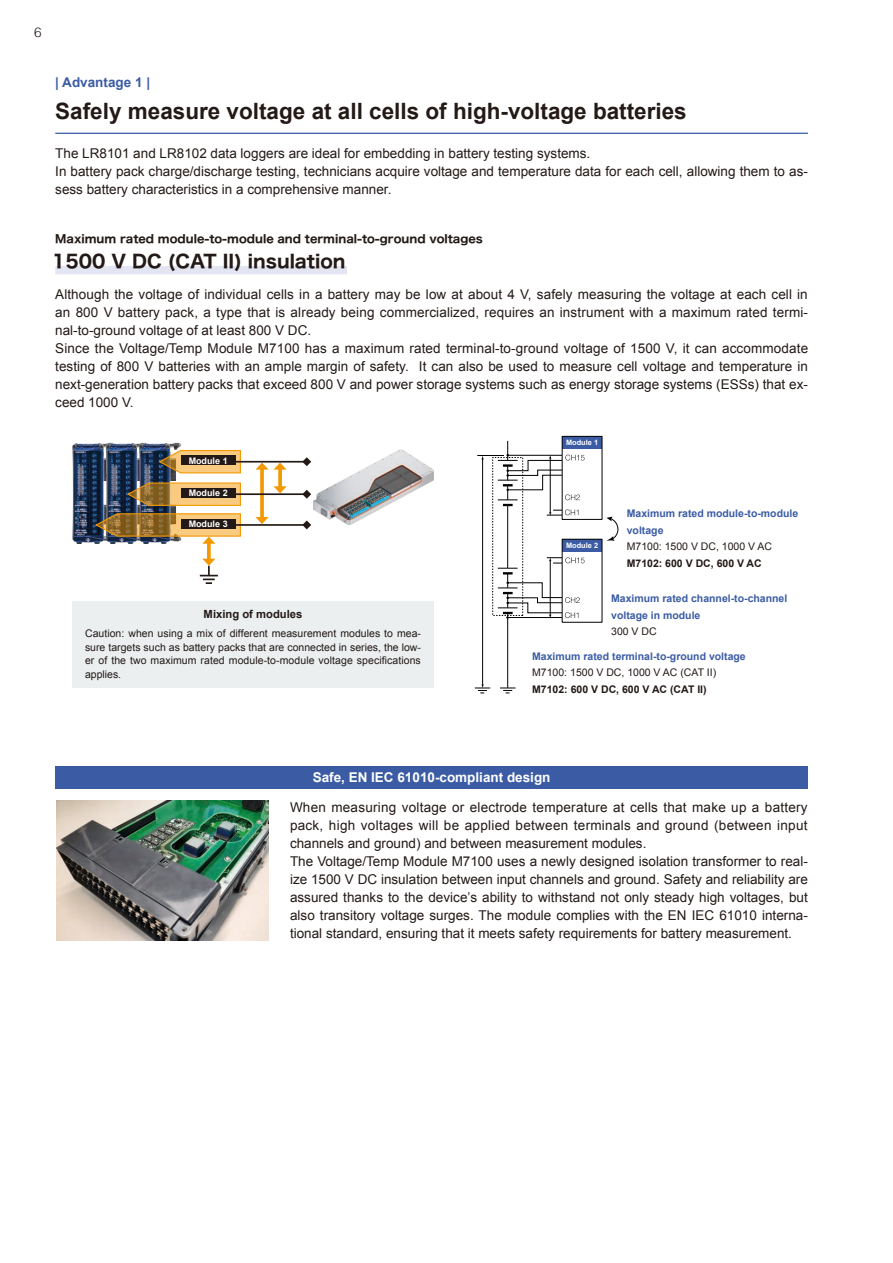
<style>
.page{position:relative;width:893px;height:1263px;background:#fff}
.page>*{position:absolute;margin:0;border:0;box-sizing:border-box;transform-origin:0 0}
.t1{font:700 22.5px "Arial";color:#231916}
.t2{font:18px "Hiragino Sans W7";color:#231916}
.t3{font:13.5px/18px "Arial";color:#231916}
.t4{font:700 13.5px "Arial";color:#fff}
.t5{font:700 13.5px "Arial";color:#3b5ca4}
.t6{font:300 13.5px "Helvetica";color:#231916}
.t7{font:11.25px "Hiragino Sans W7";color:#231916}
.t8{font:700 11.25px "Arial";color:#231916}
.t9{font:10.5px/13.5px "Arial";color:#231916;text-align:justify}
.t10{font:700 10.5px/16.5px "Arial";color:#3b5ca4}
.t11{font:700 10.5px "Arial";color:#231916}
.t12{font:700 9px "Arial";color:#fff}
.t13{font:700 7.35px "Arial";color:#fff}
</style>
<div class="page">
<img style="left:56px;top:800px;width:212px;height:140px">
<img style="left:72px;top:443px;width:34px;height:101px">
<img style="left:106px;top:443px;width:33px;height:69px">
<img style="left:139px;top:443px;width:42px;height:69px">
<svg style="left:157px;top:449px;width:84px;height:25px;background:#c2a169"></svg>
<svg style="left:126px;top:482px;width:115px;height:24px;background:#b99455"></svg>
<img style="left:314px;top:450px;width:120px;height:74px">
<svg style="left:302px;top:457px;width:9px;height:9px"></svg>
<svg style="left:303px;top:520px;width:8px;height:9px"></svg>
<svg style="left:302px;top:490px;width:9px;height:9px"></svg>
<div style="left:181px;top:456px;width:54px;height:9px;background:#231916"></div>
<div style="left:181px;top:488px;width:54px;height:9px;background:#231916"></div>
<svg style="left:260px;top:470px;width:4px;height:47px"></svg>
<svg style="left:255px;top:517px;width:14px;height:7px"></svg>
<svg style="left:278px;top:470px;width:4px;height:16px"></svg>
<svg style="left:255px;top:463px;width:32px;height:7px"></svg>
<svg style="left:274px;top:486px;width:13px;height:7px"></svg>
<svg style="left:207px;top:544px;width:4px;height:15px"></svg>
<svg style="left:94px;top:512px;width:147px;height:32px;background:#9b825a"></svg>
<hr style="left:233px;top:461px;width:74px;height:2px;background:#231916">
<hr style="left:233px;top:524px;width:74px;height:2px;background:#231916">
<svg style="left:200px;top:559px;width:18px;height:25px"></svg>
<hr style="left:233px;top:493px;width:74px;height:2px;background:#231916">
<div style="left:55px;top:766px;width:753px;height:22px;background:#3b5ca4"></div>
<hr style="left:55px;top:133px;width:753px;height:1px;background:#3b5ca4">
<div style="left:55px;top:266px;width:292px;height:8px;background:#e4e5f3"></div>
<div style="left:562px;top:539px;width:40px;height:12px;background:#3b5ca4"></div>
<div style="left:562px;top:436px;width:40px;height:13px;background:#3b5ca4"></div>
<div style="left:562px;top:539px;width:40px;height:84px;border:1px solid #000"></div>
<div style="left:562px;top:436px;width:40px;height:84px;border:1px solid #000"></div>
<hr style="left:507px;top:505px;width:1px;height:63px;background:#000">
<hr style="left:507px;top:613px;width:1px;height:75px;background:#000">
<svg style="left:500px;top:687px;width:15px;height:6px"></svg>
<hr style="left:482px;top:459px;width:1px;height:226px;background:#000">
<svg style="left:475px;top:684px;width:15px;height:9px"></svg>
<svg style="left:498px;top:557px;width:86px;height:62px"></svg>
<svg style="left:477px;top:441px;width:107px;height:75px"></svg>
<svg style="left:606px;top:517px;width:13px;height:24px"></svg>
<div style="left:72px;top:601px;width:362px;height:87px;background:#ebeff0"></div>
<p class="t6" style="left:34px;top:21px;width:9px">6</p>
<p class="t5" style="left:55px;top:74px;width:96px">| Advantage 1 |</p>
<h1 class="t1" style="left:55px;top:96px;width:633px">Safely measure voltage at all cells of high-voltage batteries</h1>
<p class="t3" style="left:55px;top:144px;width:754px">The LR8101 and LR8102 data loggers are ideal for embedding in battery testing systems.<br>In battery pack charge/discharge testing, technicians acquire voltage and temperature data for each cell, allowing them to as&shy;sess battery characteristics in a comprehensive manner.</p>
<p class="t7" style="left:55px;top:230px;width:429px">Maximum rated module-to-module and terminal-to-ground voltages</p>
<h2 class="t2" style="left:52px;top:247px;width:295px">1500 V DC (CAT II) insulation</h2>
<p class="t3" style="left:55px;top:285px;width:754px">Although the voltage of individual cells in a battery may be low at about 4 V, safely measuring the voltage at each cell in an 800 V battery pack, a type that is already being commercialized, requires an instrument with a maximum rated termi&shy;nal-to-ground voltage of at least 800 V DC.<br>Since the Voltage/Temp Module M7100 has a maximum rated terminal-to-ground voltage of 1500 V, it can accommodate testing of 800 V batteries with an ample margin of safety. It can also be used to measure cell voltage and temperature in next-generation battery packs that exceed 800 V and power storage systems such as energy storage systems (ESSs) that ex&shy;ceed 1000 V.</p>
<p class="t12" style="left:189px;top:454px;width:41px">Module 1</p>
<p class="t12" style="left:189px;top:487px;width:41px">Module 2</p>
<p class="t12" style="left:189px;top:518px;width:41px">Module 3</p>
<p class="t8" style="left:204px;top:607px;width:100px">Mixing of modules</p>
<p class="t9" style="left:85px;top:627px;width:337px">Caution: when using a mix of different measurement modules to mea&shy;sure targets such as battery packs that are connected in series, the low&shy;er of the two maximum rated module-to-module voltage specifications applies.</p>
<p class="t13" style="left:566px;top:437px;width:34px">Module 1</p>
<p class="t13" style="left:566px;top:540px;width:34px">Module 2</p>
<p class="t10" style="left:627px;top:505px;width:173px">Maximum rated module-to-module voltage</p>
<p class="t9" style="left:627px;top:540px;width:147px">M7100: 1500 V DC, 1000 V AC</p>
<p class="t11" style="left:627px;top:556px;width:137px">M7102: 600 V DC, 600 V AC</p>
<p class="t10" style="left:611px;top:590px;width:178px">Maximum rated channel-to-channel voltage in module</p>
<p class="t9" style="left:611px;top:625px;width:47px">300 V DC</p>
<p class="t10" style="left:532px;top:648px;width:215px">Maximum rated terminal-to-ground voltage</p>
<p class="t9" style="left:532px;top:666px;width:186px">M7100: 1500 V DC, 1000 V AC (CAT II)</p>
<p class="t11" style="left:532px;top:682px;width:176px">M7102: 600 V DC, 600 V AC (CAT II)</p>
<p class="t4" style="left:313px;top:768px;width:239px">Safe, EN IEC 61010-compliant design</p>
<p class="t3" style="left:290px;top:798px;width:519px">When measuring voltage or electrode temperature at cells that make up a battery pack, high voltages will be applied between terminals and ground (between input channels and ground) and between measurement modules.<br>The Voltage/Temp Module M7100 uses a newly designed isolation transformer to real&shy;ize 1500 V DC insulation between input channels and ground. Safety and reliability are assured thanks to the device’s ability to withstand not only steady high voltages, but also transitory voltage surges. The module complies with the EN IEC 61010 interna&shy;tional standard, ensuring that it meets safety requirements for battery measurement.</p>
</div>
